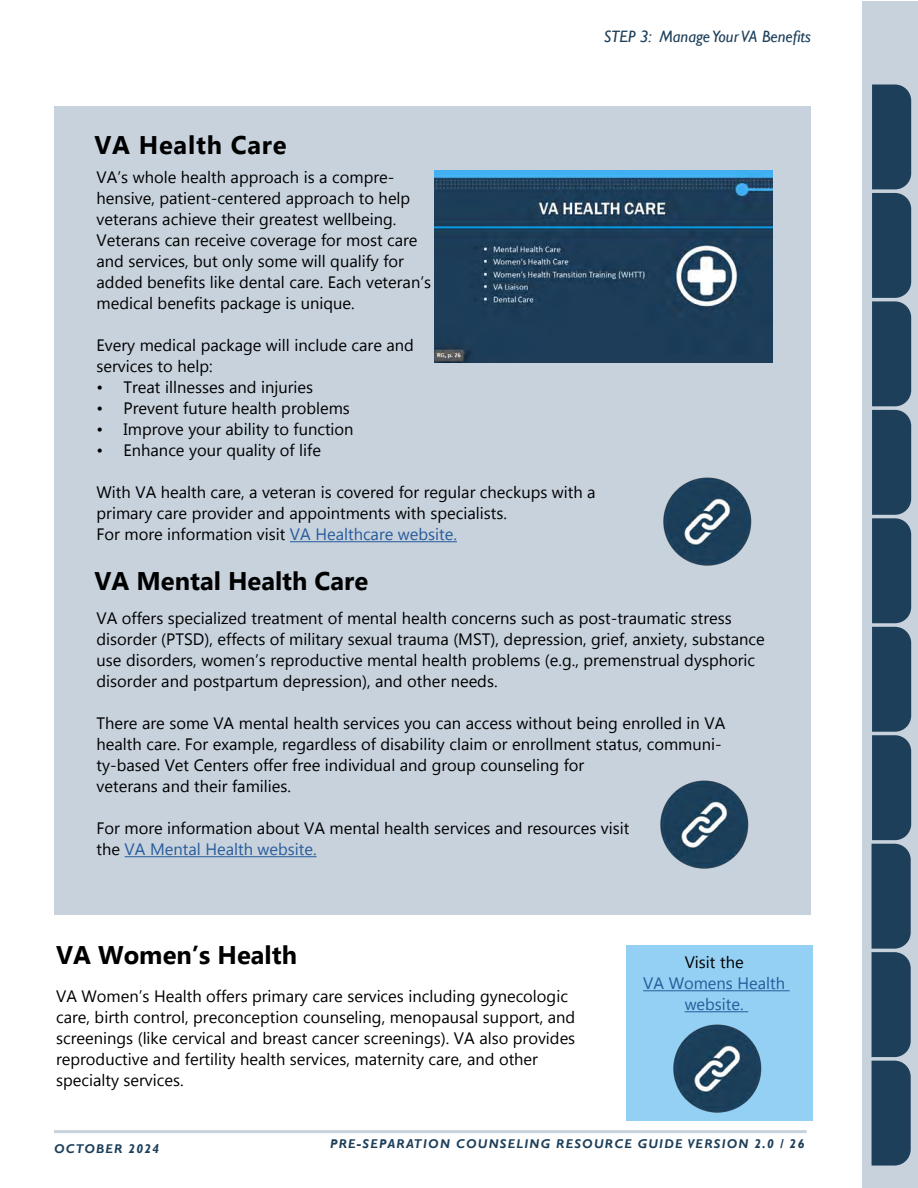
<style>
.page{position:relative;width:918px;height:1188px;background:#fff}
.page>*{position:absolute;margin:0;border:0;box-sizing:border-box;transform-origin:0 0}
.t1{font:700 25.5px "Gadugi";color:#000}
.t2{font:700 25.5px "Gadugi";letter-spacing:.03em;color:#000}
.t3{font:16.5px/21px "Gadugi";color:#000}
.t4{font:italic 16.5px "Gill Sans";color:#1d3f5a}
.t5{font:16.5px/21px "Gadugi";color:#275b9b;text-align:center}
.t6{font:italic 700 12.75px "Gill Sans";letter-spacing:.1em;color:#1d3f5a}
.s1{color:#275b9b}
</style>
<div class="page">
<div style="left:863px;top:1px;width:55px;height:1187px;background:#c7d2dc"></div>
<hr style="left:54px;top:1130px;width:753px;height:3px;background:#c7d2dc">
<svg style="left:872px;top:84px;width:39px;height:1082px;background:#274761"></svg>
<div style="left:54px;top:106px;width:756px;height:809px;background:#c7d2dc"></div>
<hr style="left:290px;top:541px;width:167px;height:1px;background:#275b9b">
<hr style="left:125px;top:856px;width:192px;height:1px;background:#275b9b">
<img style="left:663px;top:477px;width:89px;height:89px">
<img style="left:660px;top:780px;width:89px;height:89px">
<div style="left:626px;top:945px;width:186px;height:175px;background:#94d0f3"></div>
<img style="left:654px;top:1011px;width:129px;height:110px">
<hr style="left:643px;top:990px;width:147px;height:1px;background:#275b9b">
<hr style="left:685px;top:1011px;width:63px;height:1px;background:#275b9b">
<img style="left:435px;top:170px;width:337px;height:193px">
<p class="t4" style="left:604px;top:27px;width:209px">STEP 3: Manage Your VA Benefits</p>
<h1 class="t2" style="left:94px;top:129px;width:194px">VA Health Care</h1>
<p class="t3" style="left:97px;top:167px;width:336px">VA’s whole health approach is a compre&shy;hensive, patient-centered approach to help veterans achieve their greatest wellbeing.<br>Veterans can receive coverage for most care and services, but only some will qualify for added benefits like dental care. Each veteran’s medical benefits package is unique.</p>
<p class="t3" style="left:97px;top:335px;width:319px">Every medical package will include care and services to help:</p>
<p class="t3" style="left:97px;top:377px;width:218px">• Treat illnesses and injuries</p>
<p class="t3" style="left:97px;top:398px;width:255px">• Prevent future health problems</p>
<p class="t3" style="left:97px;top:419px;width:259px">• Improve your ability to function</p>
<p class="t3" style="left:97px;top:440px;width:226px">• Enhance your quality of life</p>
<p class="t3" style="left:97px;top:482px;width:501px">With VA health care, a veteran is covered for regular checkups with a primary care provider and appointments with specialists.<br>For more information visit <span class="s1">VA Healthcare website.</span></p>
<h1 class="t1" style="left:94px;top:565px;width:275px">VA Mental Health Care</h1>
<p class="t3" style="left:97px;top:608px;width:670px">VA offers specialized treatment of mental health concerns such as post-traumatic stress disorder (PTSD), effects of military sexual trauma (MST), depression, grief, anxiety, substance use disorders, women’s reproductive mental health problems (e.g., premenstrual dysphoric disorder and postpartum depression), and other needs.</p>
<p class="t3" style="left:97px;top:713px;width:630px">There are some VA mental health services you can access without being enrolled in VA health care. For example, regardless of disability claim or enrollment status, communi&shy;ty-based Vet Centers offer free individual and group counseling for<br>veterans and their families.</p>
<p class="t3" style="left:97px;top:818px;width:534px">For more information about VA mental health services and resources visit the <span class="s1">VA Mental Health website.</span></p>
<h1 class="t1" style="left:56px;top:939px;width:242px">VA Women’s Health</h1>
<p class="t3" style="left:56px;top:986px;width:521px">VA Women’s Health offers primary care services including gynecologic care, birth control, preconception counseling, menopausal support, and screenings (like cervical and breast cancer screenings). VA also provides reproductive and fertility health services, maternity care, and other specialty services.</p>
<p class="t3" style="left:685px;top:952px;width:60px">Visit the</p>
<p class="t5" style="left:643px;top:973px;width:143px">VA Womens Health website.</p>
<p class="t6" style="left:54px;top:1141px;width:107px">OCTOBER 2024</p>
<p class="t6" style="left:330px;top:1136px;width:476px">PRE-SEPARATION COUNSELING RESOURCE GUIDE VERSION 2.0 / 26</p>
</div>
